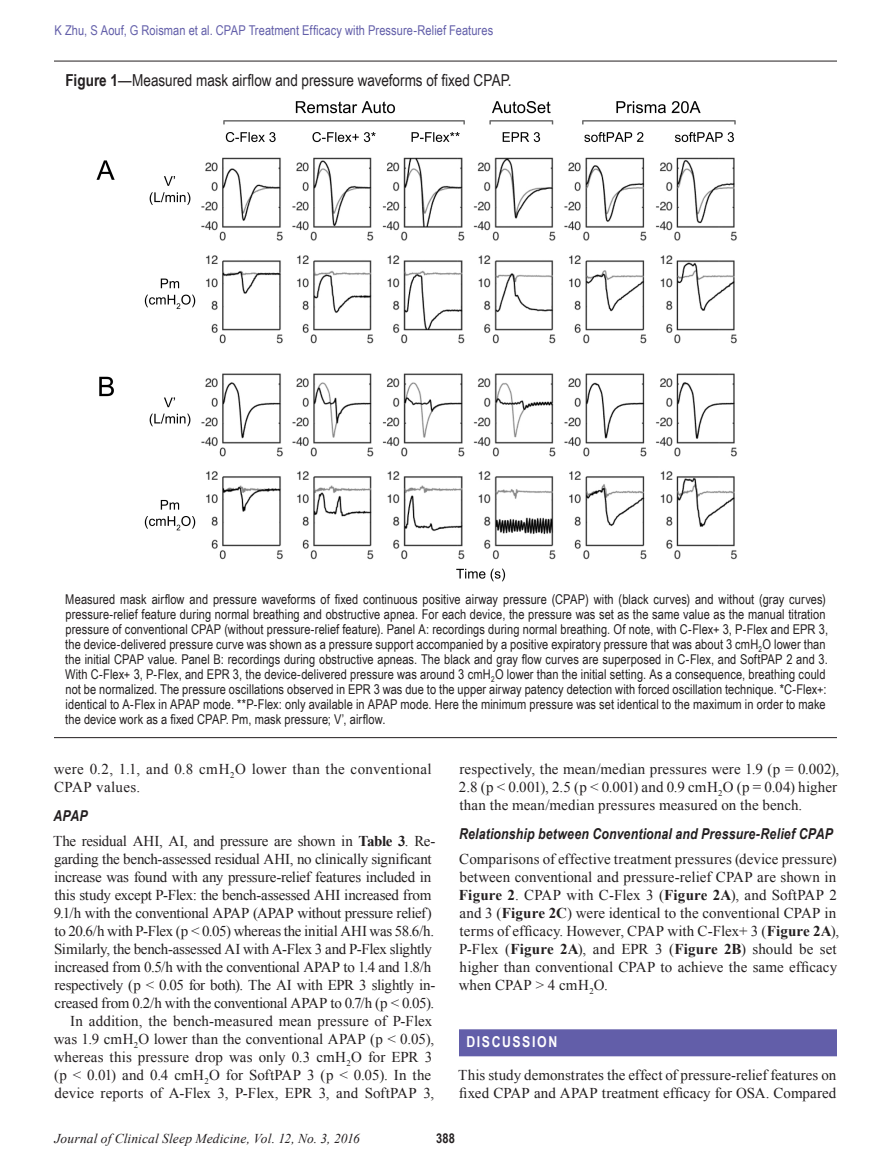
<style>
.page{position:relative;width:891px;height:1175px;background:#fff}
.page>*{position:absolute;margin:0;border:0;box-sizing:border-box;transform-origin:0 0}
.t1{font:16.5px "Arial Narrow";color:#231f20}
.t2{font:15px/18px "Times New Roman";color:#231f20}
.t3{font:15px/18px "Times New Roman";letter-spacing:.025em;color:#231f20}
.t4{font:italic 700 15px "Arial Narrow";letter-spacing:.01em;color:#231f20}
.t5{font:700 15px "Arial Narrow";letter-spacing:.11em;color:#fff}
.t6{font:13.5px/15px "Arial Narrow";letter-spacing:.005em;color:#231f20}
.t7{font:13.5px "Arial Narrow";letter-spacing:.005em;color:#625ea9}
.t8{font:italic 13.5px "Times New Roman";letter-spacing:.005em;color:#231f20}
.t9{font:700 13.5px "Arial Narrow";color:#231f20}
.s1{font-weight:700}
</style>
<div class="page">
<div style="left:459px;top:1029px;width:378px;height:27px;background:#625ea9"></div>
<img style="left:96px;top:101px;width:641px;height:481px">
<hr style="left:54px;top:61px;width:783px;height:1px;background:#231f20">
<hr style="left:54px;top:737px;width:783px;height:1px;background:#231f20">
<p class="t7" style="left:55px;top:21px;width:440px">K Zhu, S Aouf, G Roisman et al. CPAP Treatment Efficacy with Pressure-Relief Features</p>
<p class="t1" style="left:65px;top:68px;width:448px"><span class="s1">Figure 1</span>—Measured mask airflow and pressure waveforms of fixed CPAP.</p>
<p class="t6" style="left:65px;top:591px;width:765px">Measured mask airflow and pressure waveforms of fixed continuous positive airway pressure (CPAP) with (black curves) and without (gray curves) pressure-relief feature during normal breathing and obstructive apnea. For each device, the pressure was set as the same value as the manual titration pressure of conventional CPAP (without pressure-relief feature). Panel A: recordings during normal breathing. Of note, with C-Flex+ 3, P-Flex and EPR 3, the device-delivered pressure curve was shown as a pressure support accompanied by a positive expiratory pressure that was about 3 cmH<sub>2</sub>O lower than the initial CPAP value. Panel B: recordings during obstructive apneas. The black and gray flow curves are superposed in C-Flex, and SoftPAP 2 and 3.<br>With C-Flex+ 3, P-Flex, and EPR 3, the device-delivered pressure was around 3 cmH<sub>2</sub>O lower than the initial setting. As a consequence, breathing could not be normalized. The pressure oscillations observed in EPR 3 was due to the upper airway patency detection with forced oscillation technique. *C-Flex+: identical to A-Flex in APAP mode. **P-Flex: only available in APAP mode. Here the minimum pressure was set identical to the maximum in order to make the device work as a fixed CPAP. Pm, mask pressure; V’, airflow.</p>
<p class="t3" style="left:54px;top:760px;width:379px">were 0.2, 1.1, and 0.8 cmH<sub>2</sub>O lower than the conventional<br>CPAP values.</p>
<p class="t4" style="left:53px;top:804px;width:36px">APAP</p>
<p class="t2" style="left:53px;top:832px;width:384px;text-align:right">The residual AHI, AI, and pressure are shown in <span class="s1">Table 3</span>. Re&shy;garding the bench-assessed residual AHI, no clinically significant increase was found with any pressure-relief features included in this study except P-Flex: the bench-assessed AHI increased from 9.1/h with the conventional APAP (APAP without pressure relief) to 20.6/h with P-Flex (p &lt; 0.05) whereas the initial AHI was 58.6/h.<br>Similarly, the bench-assessed AI with A-Flex 3 and P-Flex slightly increased from 0.5/h with the conventional APAP to 1.4 and 1.8/h respectively (p &lt; 0.05 for both). The AI with EPR 3 slightly in&shy;creased from 0.2/h with the conventional APAP to 0.7/h (p &lt; 0.05).<br>In addition, the bench-measured mean pressure of P-Flex was 1.9 cmH<sub>2</sub>O lower than the conventional APAP (p &lt; 0.05), whereas this pressure drop was only 0.3 cmH<sub>2</sub>O for EPR 3 (p &lt; 0.01) and 0.4 cmH<sub>2</sub>O for SoftPAP 3 (p &lt; 0.05). In the device reports of A-Flex 3, P-Flex, EPR 3, and SoftPAP 3,</p>
<p class="t2" style="left:459px;top:760px;width:382px">respectively, the mean/median pressures were 1.9 (p = 0.002),<br>2.8 (p &lt; 0.001), 2.5 (p &lt; 0.001) and 0.9 cmH<sub>2</sub>O (p = 0.04) higher than the mean/median pressures measured on the bench.</p>
<p class="t4" style="left:459px;top:822px;width:375px">Relationship between Conventional and Pressure-Relief CPAP</p>
<p class="t2" style="left:459px;top:850px;width:382px">Comparisons of effective treatment pressures (device pressure) between conventional and pressure-relief CPAP are shown in <span class="s1">Figure 2</span>. CPAP with C-Flex 3 (<span class="s1">Figure 2A</span>), and SoftPAP 2 and 3 (<span class="s1">Figure 2C</span>) were identical to the conventional CPAP in terms of efficacy. However, CPAP with C-Flex+ 3 (<span class="s1">Figure 2A</span>), P-Flex (<span class="s1">Figure 2A</span>), and EPR 3 (<span class="s1">Figure 2B</span>) should be set higher than conventional CPAP to achieve the same efficacy when CPAP &gt; 4 cmH<sub>2</sub>O.</p>
<p class="t5" style="left:466px;top:1030px;width:92px">DISCUSSION</p>
<p class="t2" style="left:458px;top:1066px;width:380px">This study demonstrates the effect of pressure-relief features on fixed CPAP and APAP treatment efficacy for OSA. Compared</p>
<p class="t8" style="left:55px;top:1128px;width:307px">Journal of Clinical Sleep Medicine, Vol. 12, No. 3, 2016</p>
<p class="t9" style="left:436px;top:1127px;width:20px">388</p>
</div>
